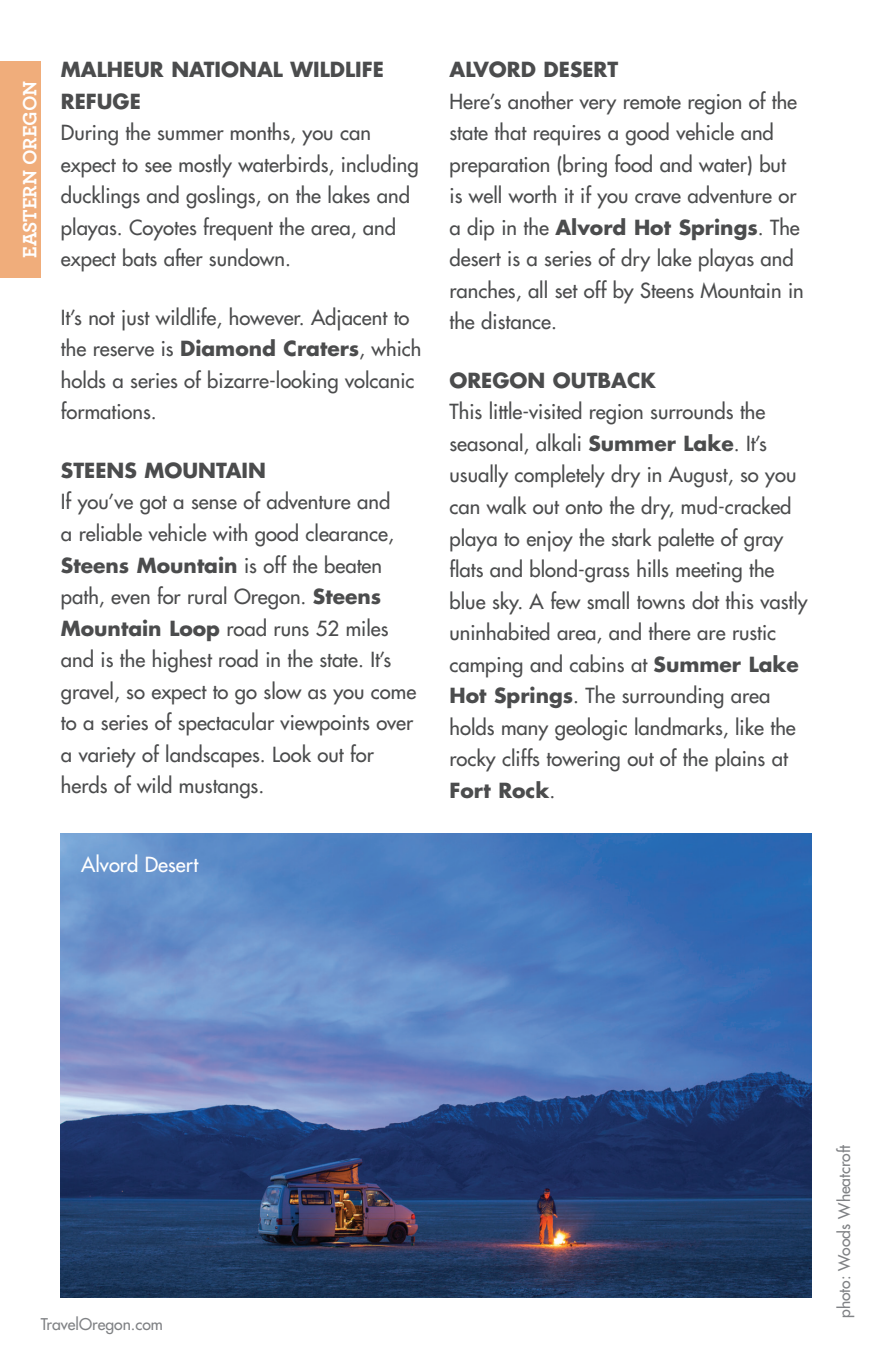
<style>
.page{position:relative;width:872px;height:1358px;background:#fff}
.page>*{position:absolute;margin:0;border:0;box-sizing:border-box;transform-origin:0 0}
.t1{font:20.25px/31.5px "Futura";color:#4b4c4d}
.t2{font:700 20.25px/31.5px "Futura";color:#4b4c4d}
.t3{font:700 20.25px "Archer";color:#fff}
.t4{font:20.25px "Futura";color:#fff}
.t5{font:15.75px "Futura";color:#808285}
.s1{font-weight:700}
</style>
<div class="page">
<div style="left:0;top:61px;width:41px;height:217px;background:#f0ad7b"></div>
<img style="left:61px;top:833px;width:749px;height:463px">
<p class="t3" style="left:14px;top:258px;width:178px;rotate:-90deg">EASTERN OREGON</p>
<p class="t2" style="left:61px;top:53px;width:324px">MALHEUR NATIONAL WILDLIFE<br>REFUGE</p>
<p class="t1" style="left:61px;top:117px;width:359px">During the summer months, you can expect to see mostly waterbirds, including ducklings and goslings, on the lakes and playas. Coyotes frequent the area, and expect bats after sundown.</p>
<p class="t1" style="left:61px;top:301px;width:362px">It’s not just wildlife, however. Adjacent to the reserve is <span class="s1">Diamond Craters</span>, which holds a series of bizarre-looking volcanic formations.</p>
<p class="t2" style="left:61px;top:454px;width:206px">STEENS MOUNTAIN</p>
<p class="t1" style="left:61px;top:486px;width:356px">If you’ve got a sense of adventure and<br>a reliable vehicle with good clearance, <span class="s1">Steens Mountain</span> is off the beaten path, even for rural Oregon. <span class="s1">Steens Mountain Loop</span> road runs 52 miles and is the highest road in the state. It’s gravel, so expect to go slow as you come to a series of spectacular viewpoints over a variety of landscapes. Look out for herds of wild mustangs.</p>
<p class="t4" style="left:81px;top:851px;width:118px">Alvord Desert</p>
<p class="t2" style="left:449px;top:53px;width:170px">ALVORD DESERT</p>
<p class="t1" style="left:449px;top:85px;width:355px">Here’s another very remote region of the state that requires a good vehicle and preparation (bring food and water) but is well worth it if you crave adventure or a dip in the <span class="s1">Alvord Hot Springs</span>. The desert is a series of dry lake playas and ranches, all set off by Steens Mountain in the distance.</p>
<p class="t2" style="left:449px;top:364px;width:208px">OREGON OUTBACK</p>
<p class="t1" style="left:449px;top:396px;width:359px">This little-visited region surrounds the seasonal, alkali <span class="s1">Summer Lake</span>. It’s usually completely dry in August, so you can walk out onto the dry, mud-cracked playa to enjoy the stark palette of gray flats and blond-grass hills meeting the blue sky. A few small towns dot this vastly uninhabited area, and there are rustic camping and cabins at <span class="s1">Summer Lake Hot Springs</span>. The surrounding area holds many geologic landmarks, like the rocky cliffs towering out of the plains at <span class="s1">Fort Rock</span>.</p>
<p class="t5" style="left:41px;top:1313px;width:124px">TravelOregon.com</p>
<p class="t5" style="left:834px;top:1317px;width:175px;rotate:-90deg">photo: Woods Wheatcroft</p>
</div>
